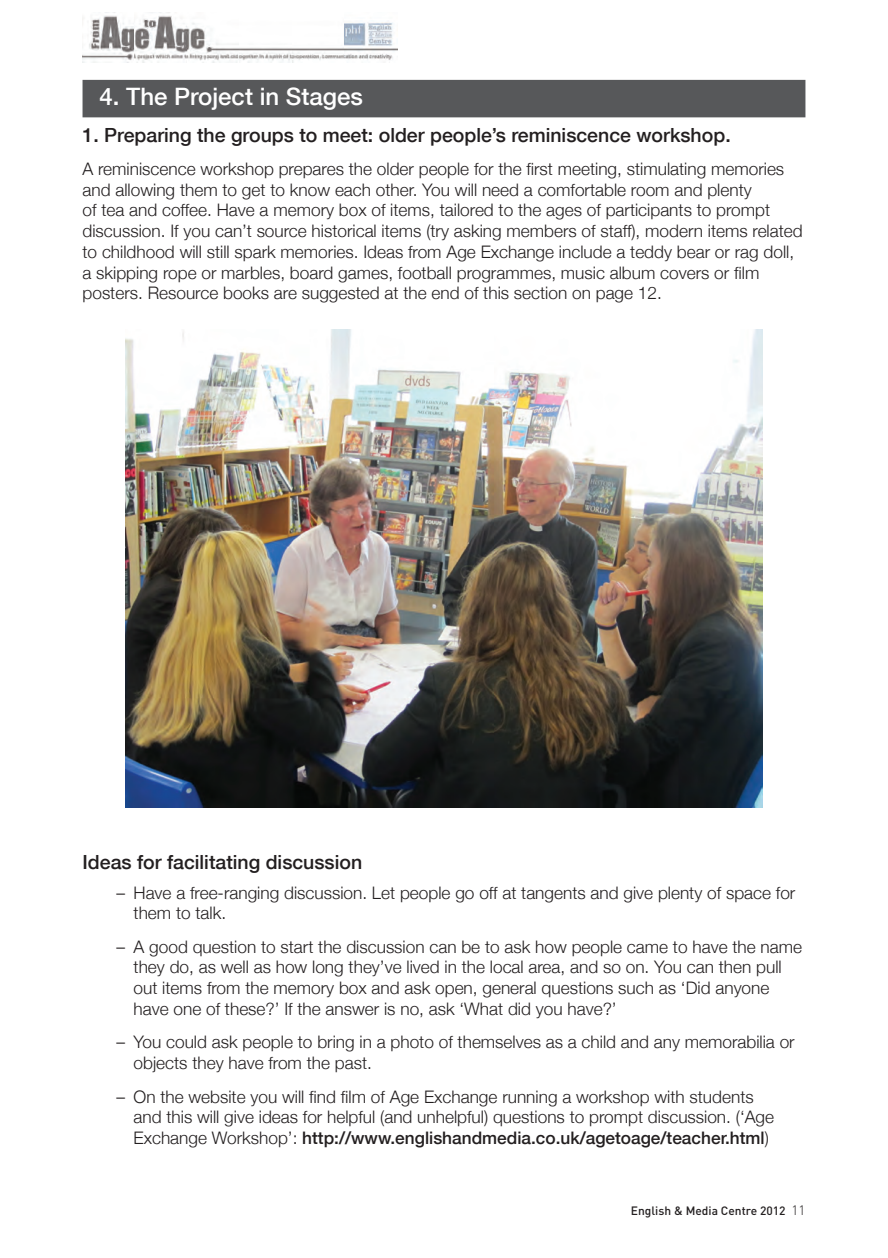
<style>
.page{position:relative;width:888px;height:1258px;background:#fff}
.page>*{position:absolute;margin:0;border:0;box-sizing:border-box;transform-origin:0 0}
.t1{font:500 24px "Helvetica Neue";color:#fff}
.t2{font:500 19.5px "Helvetica Neue";color:#231f20}
.t3{font:300 17.25px/20.7px "Helvetica Neue";color:#231f20}
.t4{font:500 12px "DIN";color:#231f20}
.s1{font-weight:500}
.s2{font-weight:300;font-size:13.5px}
</style>
<div class="page">
<img style="left:83px;top:12px;width:314px;height:50px">
<div style="left:83px;top:80px;width:722px;height:37px;background:#57585a"></div>
<img style="left:125px;top:329px;width:638px;height:478px">
<h1 class="t1" style="left:100px;top:82px;width:265px">4. The Project in Stages</h1>
<p class="t2" style="left:83px;top:123px;width:650px">1. Preparing the groups to meet: older people’s reminiscence workshop.</p>
<p class="t3" style="left:83px;top:158px;width:722px">A reminiscence workshop prepares the older people for the first meeting, stimulating memories and allowing them to get to know each other. You will need a comfortable room and plenty<br>of tea and coffee. Have a memory box of items, tailored to the ages of participants to prompt discussion. If you can’t source historical items (try asking members of staff), modern items related to childhood will still spark memories. Ideas from Age Exchange include a teddy bear or rag doll, a skipping rope or marbles, board games, football programmes, music album covers or film posters. Resource books are suggested at the end of this section on page 12.</p>
<p class="t2" style="left:83px;top:851px;width:281px">Ideas for facilitating discussion</p>
<p class="t3" style="left:134px;top:882px;width:663px;text-indent:-17px">– Have a free-ranging discussion. Let people go off at tangents and give plenty of space for them to talk.</p>
<p class="t3" style="left:134px;top:936px;width:670px;text-indent:-17px">– A good question to start the discussion can be to ask how people came to have the name they do, as well as how long they’ve lived in the local area, and so on. You can then pull out items from the memory box and ask open, general questions such as ‘Did anyone have one of these?’ If the answer is no, ask ‘What did you have?’</p>
<p class="t3" style="left:134px;top:1031px;width:663px;text-indent:-17px">– You could ask people to bring in a photo of themselves as a child and any memorabilia or objects they have from the past.</p>
<p class="t3" style="left:134px;top:1085px;width:642px;text-indent:-17px">– On the website you will find film of Age Exchange running a workshop with students and this will give ideas for helpful (and unhelpful) questions to prompt discussion. (‘Age<br>Exchange Workshop’: <span class="s1">http://www.englishandmedia.co.uk/agetoage/teacher.html</span>)</p>
<p class="t4" style="left:631px;top:1202px;width:176px">English &amp; Media Centre 2012 <span class="s2">11</span></p>
</div>
